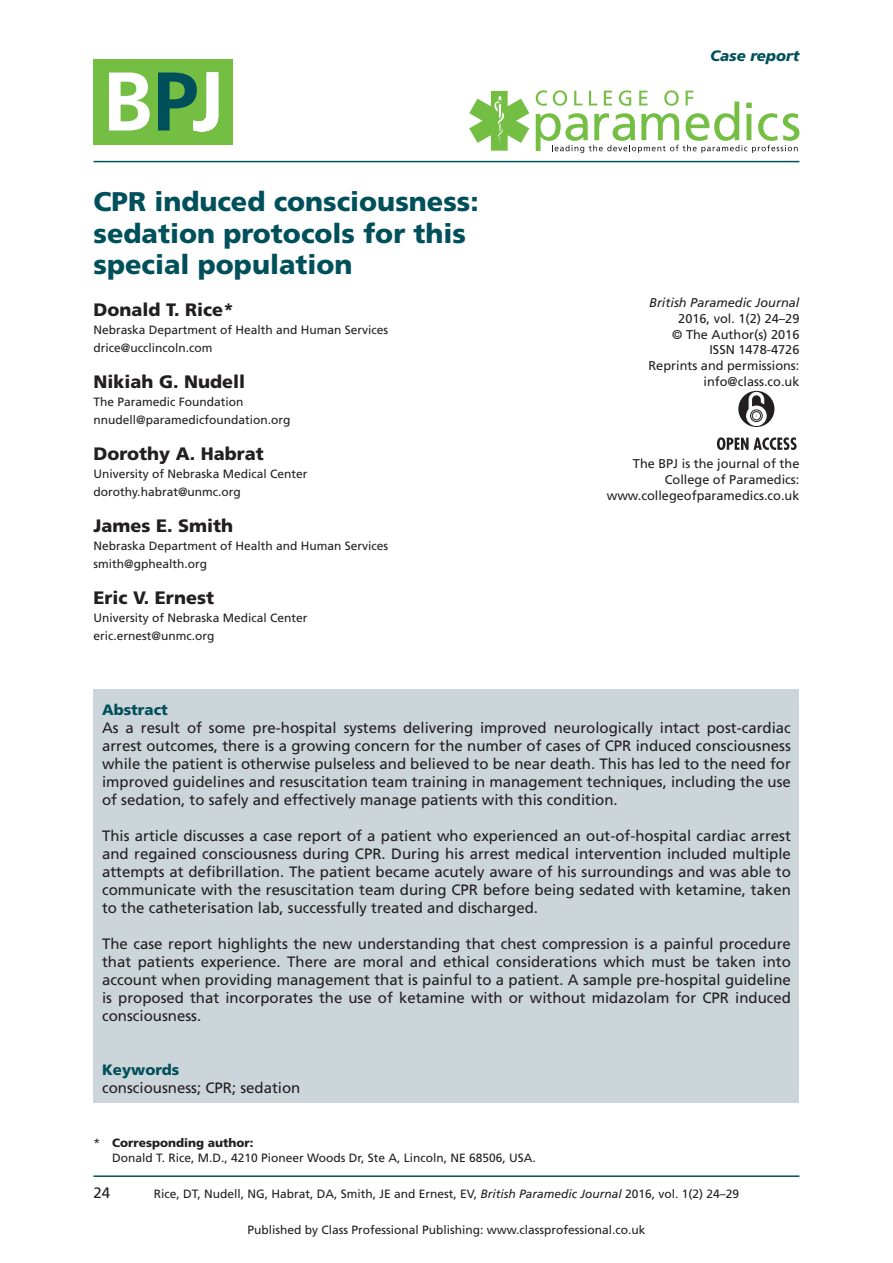
<style>
.page{position:relative;width:893px;height:1263px;background:#fff}
.page>*{position:absolute;margin:0;border:0;box-sizing:border-box;transform-origin:0 0}
.chapter_title{font:900 27px/31.5px "Frutiger";color:#00505b}
.author_name{font:900 18px "Frutiger";color:#231f20}
.abstract_text{font:15px/18px "Frutiger";color:#231f20;text-align:justify}
.abstract_heading{font:900 15px "Frutiger";color:#00505b}
.t1{font:italic 900 15px "Frutiger";color:#00505b}
.citation_information{font:15px "Frutiger";color:#231f20}
.copyright{font:12.75px/15.8px "Frutiger";color:#231f20;text-align:right}
.copyright-2{font:italic 12.75px "Frutiger";color:#231f20}
.author_email{font:12px "Frutiger";color:#231f20}
.citation_information-2{font:12px "Frutiger";color:#231f20}
.footnote{font:12px/15px "Frutiger";color:#231f20}
.s1{font-weight:900}
.s2{font-style:italic}
</style>
<div class="page">
<div style="left:94px;top:59px;width:139px;height:86px;background:#74bf43"></div>
<svg style="left:109px;top:73px;width:41px;height:57px"></svg>
<svg style="left:158px;top:73px;width:60px;height:58px"></svg>
<hr style="left:94px;top:161px;width:705px;height:1px;background:#00505b">
<svg style="left:469px;top:91px;width:60px;height:60px"></svg>
<svg style="left:536px;top:90px;width:263px;height:63px"></svg>
<hr style="left:94px;top:1175px;width:705px;height:2px;background:#00505b">
<div style="left:738px;top:391px;width:36px;height:36px;background:#231f20;border-radius:50%"></div>
<svg style="left:746px;top:392px;width:21px;height:34px"></svg>
<div style="left:750px;top:410px;width:13px;height:12px;border:1px solid #231f20;border-radius:50%"></div>
<div style="left:752px;top:411px;width:9px;height:9px;border:1px solid #231f20;border-radius:50%"></div>
<svg style="left:717px;top:437px;width:80px;height:13px"></svg>
<div style="left:94px;top:689px;width:705px;height:414px;background:#ccd5da"></div>
<p class="chapter_title" style="left:94px;top:186px;width:387px">CPR induced consciousness: sedation protocols for this special population</p>
<p class="author_name" style="left:94px;top:299px;width:142px">Donald T. Rice*</p>
<p class="author_email" style="left:94px;top:323px;width:296px">Nebraska Department of Health and Human Services</p>
<p class="author_email" style="left:94px;top:341px;width:120px">drice@ucclincoln.com</p>
<p class="author_name" style="left:94px;top:371px;width:153px">Nikiah G. Nudell</p>
<p class="author_email" style="left:94px;top:395px;width:152px">The Paramedic Foundation</p>
<p class="author_email" style="left:94px;top:413px;width:198px">nnudell@paramedicfoundation.org</p>
<p class="author_name" style="left:94px;top:443px;width:172px">Dorothy A. Habrat</p>
<p class="author_email" style="left:94px;top:467px;width:216px">University of Nebraska Medical Center</p>
<p class="author_email" style="left:94px;top:485px;width:149px">dorothy.habrat@unmc.org</p>
<p class="author_name" style="left:94px;top:515px;width:141px">James E. Smith</p>
<p class="author_email" style="left:94px;top:539px;width:296px">Nebraska Department of Health and Human Services</p>
<p class="author_email" style="left:94px;top:557px;width:115px">smith@gphealth.org</p>
<p class="author_name" style="left:94px;top:587px;width:122px">Eric V. Ernest</p>
<p class="author_email" style="left:94px;top:611px;width:216px">University of Nebraska Medical Center</p>
<p class="author_email" style="left:94px;top:629px;width:122px">eric.ernest@unmc.org</p>
<p class="t1" style="left:710px;top:47px;width:91px">Case report</p>
<p class="copyright-2" style="left:649px;top:295px;width:152px">British Paramedic Journal</p>
<p class="copyright" style="left:678px;top:311px;width:123px">2016, vol. 1(2) 24–29</p>
<p class="copyright" style="left:672px;top:326px;width:129px">© The Author(s) 2016</p>
<p class="copyright" style="left:709px;top:342px;width:92px">ISSN 1478-4726</p>
<p class="copyright" style="left:648px;top:358px;width:152px">Reprints and permissions:</p>
<p class="copyright" style="left:703px;top:374px;width:97px">info@class.co.uk</p>
<p class="copyright" style="left:607px;top:456px;width:194px">The BPJ is the journal of the<br>College of Paramedics: www.collegeofparamedics.co.uk</p>
<p class="abstract_heading" style="left:102px;top:701px;width:67px">Abstract</p>
<p class="abstract_text" style="left:102px;top:719px;width:690px">As a result of some pre-hospital systems delivering improved neurologically intact post-cardiac arrest outcomes, there is a growing concern for the number of cases of CPR induced consciousness while the patient is otherwise pulseless and believed to be near death. This has led to the need for improved guidelines and resuscitation team training in management techniques, including the use of sedation, to safely and effectively manage patients with this condition.</p>
<p class="abstract_text" style="left:102px;top:827px;width:690px">This article discusses a case report of a patient who experienced an out-of-hospital cardiac arrest and regained consciousness during CPR. During his arrest medical intervention included multiple attempts at defibrillation. The patient became acutely aware of his surroundings and was able to communicate with the resuscitation team during CPR before being sedated with ketamine, taken to the catheterisation lab, successfully treated and discharged.</p>
<p class="abstract_text" style="left:102px;top:935px;width:690px">The case report highlights the new understanding that chest compression is a painful procedure that patients experience. There are moral and ethical considerations which must be taken into account when providing management that is painful to a patient. A sample pre-hospital guideline is proposed that incorporates the use of ketamine with or without midazolam for CPR induced consciousness.</p>
<p class="abstract_heading" style="left:102px;top:1061px;width:79px">Keywords</p>
<p class="abstract_text" style="left:102px;top:1079px;width:200px">consciousness; CPR; sedation</p>
<p class="footnote" style="left:112px;top:1135px;width:425px;text-indent:-19px">* <span class="s1">Corresponding author:<br></span>Donald T. Rice, M.D., 4210 Pioneer Woods Dr, Ste A, Lincoln, NE 68506, USA.</p>
<p class="citation_information" style="left:94px;top:1184px;width:18px">24</p>
<p class="citation_information-2" style="left:154px;top:1187px;width:587px">Rice, DT, Nudell, NG, Habrat, DA, Smith, JE and Ernest, EV, <span class="s2">British Paramedic Journal</span> 2016, vol. 1(2) 24–29</p>
<p class="citation_information-2" style="left:247px;top:1223px;width:400px">Published by Class Professional Publishing: www.classprofessional.co.uk</p>
</div>
